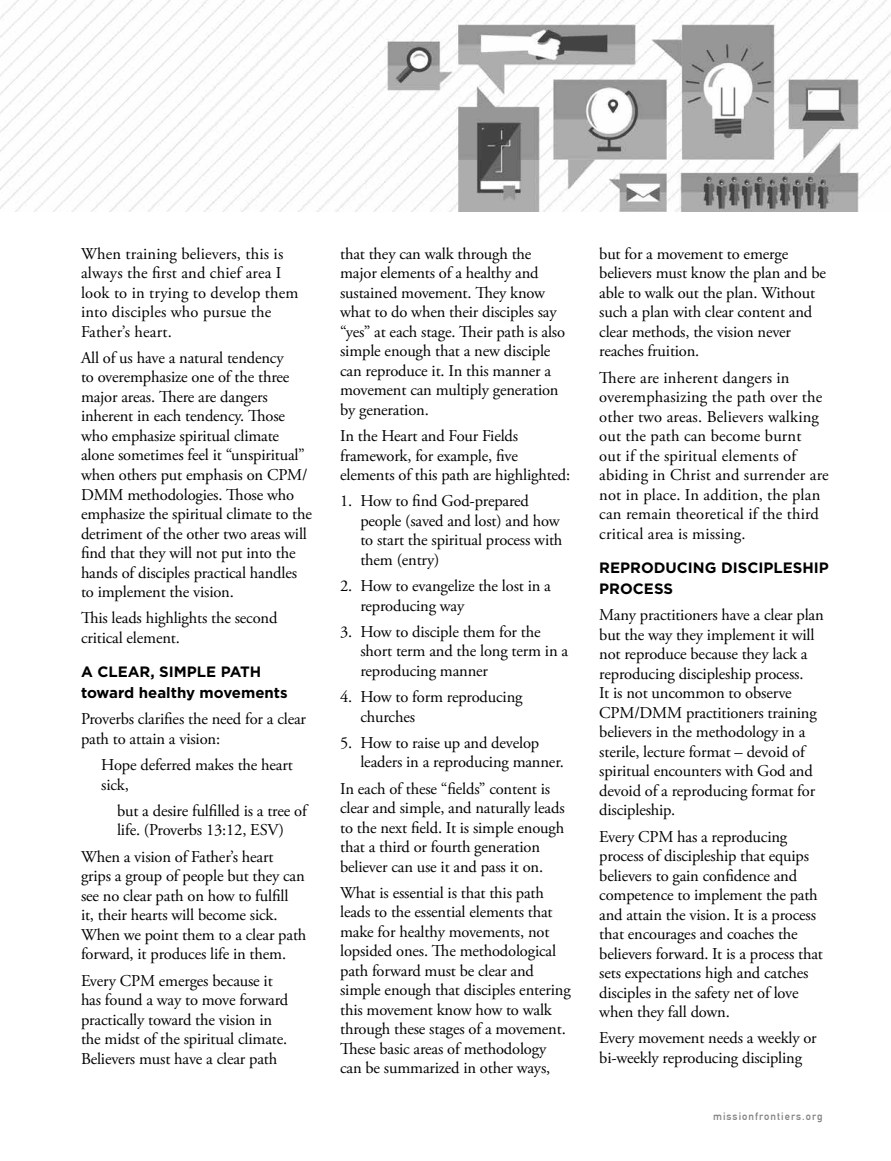
<style>
.page{position:relative;width:891px;height:1161px;background:#fff}
.page>*{position:absolute;margin:0;border:0;box-sizing:border-box;transform-origin:0 0}
.t1{font:16.5px/19.5px "Adobe Garamond Pro";letter-spacing:-.01em;color:#000}
.t2{font:16.5px/19.5px "Adobe Garamond Pro";letter-spacing:.01em;color:#000}
.t3{font:700 15px/21px "Gotham";color:#000}
.t4{font:10.5px "DIN Mittelschrift Std";letter-spacing:.1em;color:#818181}
</style>
<div class="page">
<img style="left:197px;top:0;width:694px;height:211px">
<img style="left:0;top:0;width:197px;height:211px">
<p class="t2" style="left:81px;top:244px;width:219px">When training believers, this is always the first and chief area I look to in trying to develop them into disciples who pursue the<br>Father’s heart.</p>
<p class="t1" style="left:81px;top:349px;width:232px">All of us have a natural tendency<br>to overemphasize one of the three major areas. There are dangers inherent in each tendency. Those who emphasize spiritual climate alone sometimes feel it “unspiritual” when others put emphasis on CPM/ DMM methodologies. Those who emphasize the spiritual climate to the detriment of the other two areas will find that they will not put into the hands of disciples practical handles to implement the vision.</p>
<p class="t1" style="left:81px;top:609px;width:198px">This leads highlights the second critical element.</p>
<p class="t3" style="left:81px;top:661px;width:208px">A CLEAR, SIMPLE PATH toward healthy movements</p>
<p class="t1" style="left:81px;top:710px;width:227px">Proverbs clarifies the need for a clear path to attain a vision:</p>
<p class="t1" style="left:101px;top:756px;width:193px">Hope deferred makes the heart sick,</p>
<p class="t1" style="left:117px;top:802px;width:191px">but a desire fulfilled is a tree of life. (Proverbs 13:12, ESV)</p>
<p class="t1" style="left:81px;top:847px;width:227px">When a vision of Father’s heart grips a group of people but they can see no clear path on how to fulfill<br>it, their hearts will become sick.<br>When we point them to a clear path forward, it produces life in them.</p>
<p class="t1" style="left:81px;top:971px;width:209px">Every CPM emerges because it has found a way to move forward practically toward the vision in the midst of the spiritual climate.<br>Believers must have a clear path</p>
<p class="t1" style="left:340px;top:244px;width:226px">that they can walk through the major elements of a healthy and sustained movement. They know what to do when their disciples say “yes” at each stage. Their path is also simple enough that a new disciple can reproduce it. In this manner a movement can multiply generation by generation.</p>
<p class="t1" style="left:340px;top:427px;width:232px">In the Heart and Four Fields framework, for example, five elements of this path are highlighted:</p>
<p class="t1" style="left:360px;top:492px;width:204px;text-indent:-20px">1. How to find God-prepared people (saved and lost) and how to start the spiritual process with them (entry)</p>
<p class="t1" style="left:360px;top:577px;width:192px;text-indent:-20px">2. How to evangelize the lost in a reproducing way</p>
<p class="t1" style="left:360px;top:622px;width:209px;text-indent:-20px">3. How to disciple them for the short term and the long term in a reproducing manner</p>
<p class="t1" style="left:360px;top:688px;width:164px;text-indent:-20px">4. How to form reproducing churches</p>
<p class="t1" style="left:360px;top:733px;width:205px;text-indent:-20px">5. How to raise up and develop leaders in a reproducing manner.</p>
<p class="t1" style="left:340px;top:779px;width:226px">In each of these “fields” content is clear and simple, and naturally leads to the next field. It is simple enough that a third or fourth generation believer can use it and pass it on.</p>
<p class="t1" style="left:340px;top:883px;width:232px">What is essential is that this path leads to the essential elements that make for healthy movements, not lopsided ones. The methodological path forward must be clear and simple enough that disciples entering this movement know how to walk through these stages of a movement.<br>These basic areas of methodology can be summarized in other ways,</p>
<p class="t1" style="left:599px;top:244px;width:228px">but for a movement to emerge believers must know the plan and be able to walk out the plan. Without such a plan with clear content and clear methods, the vision never reaches fruition.</p>
<p class="t2" style="left:599px;top:368px;width:231px">There are inherent dangers in overemphasizing the path over the other two areas. Believers walking out the path can become burnt<br>out if the spiritual elements of abiding in Christ and surrender are not in place. In addition, the plan can remain theoretical if the third critical area is missing.</p>
<p class="t3" style="left:599px;top:557px;width:231px">REPRODUCING DISCIPLESHIP<br>PROCESS</p>
<p class="t1" style="left:599px;top:606px;width:226px">Many practitioners have a clear plan but the way they implement it will not reproduce because they lack a reproducing discipleship process.<br>It is not uncommon to observe<br>CPM/DMM practitioners training believers in the methodology in a sterile, lecture format – devoid of spiritual encounters with God and devoid of a reproducing format for discipleship.</p>
<p class="t1" style="left:599px;top:827px;width:225px">Every CPM has a reproducing process of discipleship that equips believers to gain confidence and competence to implement the path and attain the vision. It is a process that encourages and coaches the believers forward. It is a process that sets expectations high and catches disciples in the safety net of love when they fall down.</p>
<p class="t1" style="left:599px;top:1029px;width:219px">Every movement needs a weekly or bi-weekly reproducing discipling</p>
<p class="t4" style="left:713px;top:1110px;width:111px">missionfrontiers.org</p>
</div>
